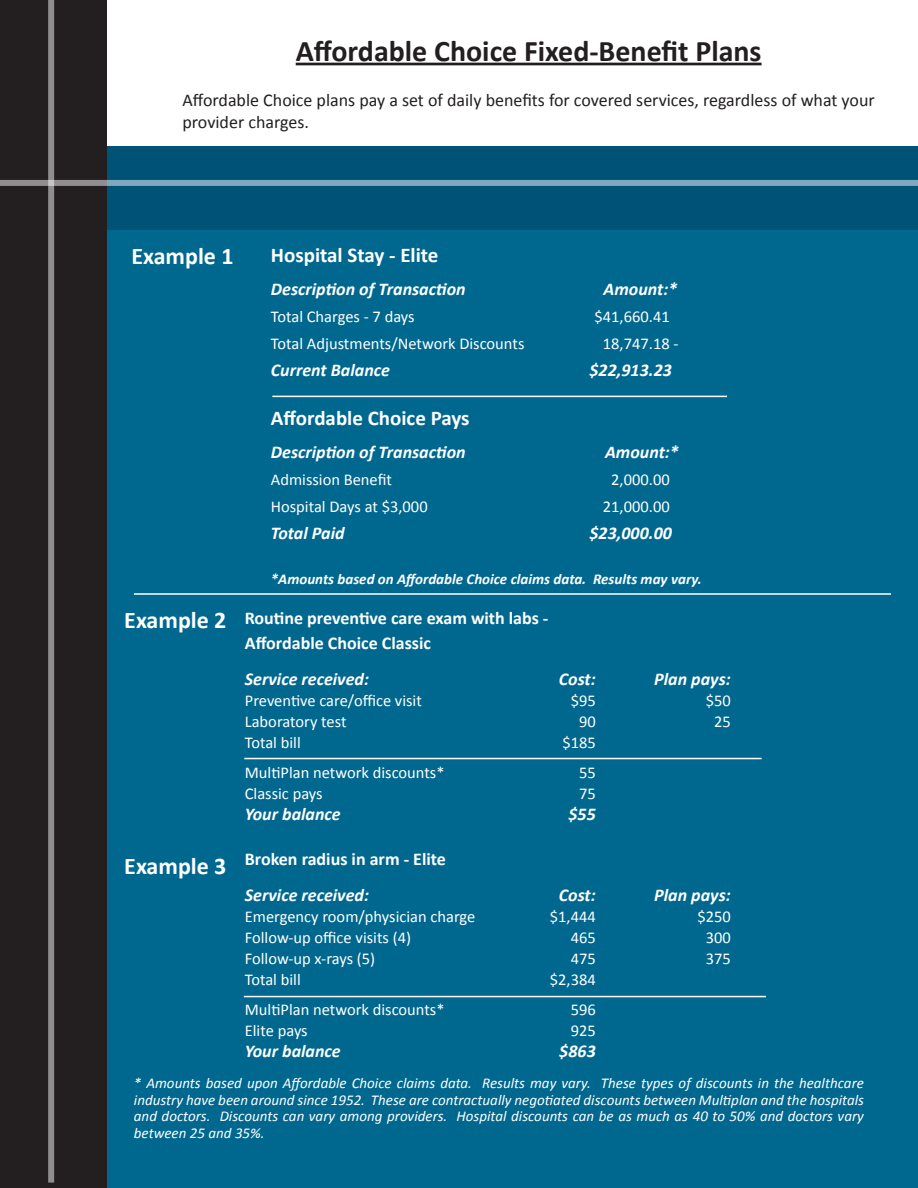
<style>
.page{position:relative;width:918px;height:1188px;background:#fff}
.page>*{position:absolute;margin:0;border:0;box-sizing:border-box;transform-origin:0 0}
.t1{font:700 30px "Calibri";color:#231f20}
.t2{font:700 24px "Calibri";color:#fff}
.t3{font:700 21px "Calibri";color:#fff}
.t4{font:italic 700 18px "Calibri";color:#fff}
.t5{font:18px/21.6px "Calibri";color:#231f20}
.t6{font:700 18px "Calibri";color:#fff}
.t7{font:16.5px "Calibri";color:#fff}
.t8{font:italic 15px/16.5px "Calibri";color:#fff;text-align:justify}
.t9{font:italic 700 15px "Calibri";color:#fff}
</style>
<div class="page">
<div style="left:39px;top:146px;width:879px;height:84px;background:#005376"></div>
<div style="left:64px;top:230px;width:854px;height:958px;background:#00688f"></div>
<div style="left:0;top:0;width:107px;height:1188px;background:#231f20"></div>
<hr style="left:296px;top:63px;width:466px;height:2px;background:#231f20">
<svg style="left:0;top:180px;width:918px;height:6px;background:#7fa4b4"></svg>
<div style="left:48px;top:0;width:6px;height:1183px;background:#908e8f"></div>
<hr style="left:272px;top:396px;width:455px;height:1px;background:#fff">
<hr style="left:244px;top:758px;width:518px;height:1px;background:#fff">
<hr style="left:244px;top:996px;width:522px;height:1px;background:#fff">
<hr style="left:134px;top:593px;width:757px;height:2px;background:#fff">
<p class="t1" style="left:296px;top:32px;width:467px">Affordable Choice Fixed-Benefit Plans</p>
<p class="t5" style="left:183px;top:90px;width:694px">Affordable Choice plans pay a set of daily benefits for covered services, regardless of what your provider charges.</p>
<p class="t3" style="left:271px;top:242px;width:169px">Hospital Stay - Elite</p>
<p class="t4" style="left:271px;top:278px;width:196px">Description of Transaction</p>
<p class="t4" style="left:603px;top:278px;width:75px">Amount:*</p>
<p class="t7" style="left:271px;top:306px;width:145px">Total Charges - 7 days</p>
<p class="t7" style="left:595px;top:306px;width:77px">$41,660.41</p>
<p class="t7" style="left:271px;top:333px;width:255px">Total Adjustments/Network Discounts</p>
<p class="t7" style="left:603px;top:333px;width:77px">18,747.18 -</p>
<p class="t4" style="left:271px;top:359px;width:121px">Current Balance</p>
<p class="t4" style="left:589px;top:359px;width:84px">$22,913.23</p>
<p class="t3" style="left:271px;top:405px;width:200px">Affordable Choice Pays</p>
<p class="t4" style="left:271px;top:441px;width:196px">Description of Transaction</p>
<p class="t4" style="left:605px;top:441px;width:75px">Amount:*</p>
<p class="t7" style="left:271px;top:470px;width:123px">Admission Benefit</p>
<p class="t7" style="left:611px;top:470px;width:60px">2,000.00</p>
<p class="t7" style="left:271px;top:497px;width:158px">Hospital Days at $3,000</p>
<p class="t7" style="left:603px;top:497px;width:68px">21,000.00</p>
<p class="t4" style="left:271px;top:522px;width:75px">Total Paid</p>
<p class="t4" style="left:589px;top:522px;width:84px">$23,000.00</p>
<p class="t9" style="left:271px;top:570px;width:432px">*Amounts based on Affordable Choice claims data. Results may vary.</p>
<p class="t6" style="left:245px;top:606px;width:305px">Routine preventive care exam with labs -</p>
<p class="t6" style="left:245px;top:631px;width:188px">Affordable Choice Classic</p>
<p class="t4" style="left:245px;top:667px;width:126px">Service received:</p>
<p class="t4" style="left:559px;top:667px;width:38px">Cost:</p>
<p class="t4" style="left:654px;top:667px;width:78px">Plan pays:</p>
<p class="t7" style="left:245px;top:690px;width:179px">Preventive care/office visit</p>
<p class="t7" style="left:571px;top:690px;width:27px">$95</p>
<p class="t7" style="left:706px;top:690px;width:27px">$50</p>
<p class="t7" style="left:245px;top:711px;width:103px">Laboratory test</p>
<p class="t7" style="left:579px;top:711px;width:18px">90</p>
<p class="t7" style="left:714px;top:711px;width:18px">25</p>
<p class="t7" style="left:245px;top:732px;width:58px">Total bill</p>
<p class="t7" style="left:562px;top:732px;width:35px">$185</p>
<p class="t7" style="left:245px;top:762px;width:201px">MultiPlan network discounts*</p>
<p class="t7" style="left:579px;top:762px;width:18px">55</p>
<p class="t7" style="left:245px;top:783px;width:79px">Classic pays</p>
<p class="t7" style="left:579px;top:783px;width:18px">75</p>
<p class="t4" style="left:245px;top:802px;width:97px">Your balance</p>
<p class="t4" style="left:568px;top:802px;width:29px">$55</p>
<p class="t6" style="left:245px;top:847px;width:203px">Broken radius in arm - Elite</p>
<p class="t4" style="left:245px;top:883px;width:126px">Service received:</p>
<p class="t4" style="left:559px;top:883px;width:38px">Cost:</p>
<p class="t4" style="left:654px;top:883px;width:78px">Plan pays:</p>
<p class="t7" style="left:245px;top:906px;width:232px">Emergency room/physician charge</p>
<p class="t7" style="left:550px;top:906px;width:47px">$1,444</p>
<p class="t7" style="left:697px;top:906px;width:35px">$250</p>
<p class="t7" style="left:245px;top:927px;width:168px">Follow-up office visits (4)</p>
<p class="t7" style="left:571px;top:927px;width:27px">465</p>
<p class="t7" style="left:706px;top:927px;width:27px">300</p>
<p class="t7" style="left:245px;top:948px;width:132px">Follow-up x-rays (5)</p>
<p class="t7" style="left:571px;top:948px;width:27px">475</p>
<p class="t7" style="left:706px;top:948px;width:27px">375</p>
<p class="t7" style="left:245px;top:969px;width:58px">Total bill</p>
<p class="t7" style="left:550px;top:969px;width:47px">$2,384</p>
<p class="t7" style="left:245px;top:999px;width:201px">MultiPlan network discounts*</p>
<p class="t7" style="left:571px;top:999px;width:27px">596</p>
<p class="t7" style="left:245px;top:1020px;width:64px">Elite pays</p>
<p class="t7" style="left:571px;top:1020px;width:27px">925</p>
<p class="t4" style="left:245px;top:1039px;width:97px">Your balance</p>
<p class="t4" style="left:559px;top:1039px;width:38px">$863</p>
<p class="t8" style="left:134px;top:1074px;width:732px">* Amounts based upon Affordable Choice claims data. Results may vary. These types of discounts in the healthcare industry have been around since 1952. These are contractually negotiated discounts between Multiplan and the hospitals and doctors. Discounts can vary among providers. Hospital discounts can be as much as 40 to 50% and doctors vary between 25 and 35%.</p>
<p class="t2" style="left:131px;top:241px;width:104px">Example 1</p>
<p class="t2" style="left:124px;top:605px;width:104px">Example 2</p>
<p class="t2" style="left:124px;top:851px;width:104px">Example 3</p>
</div>
